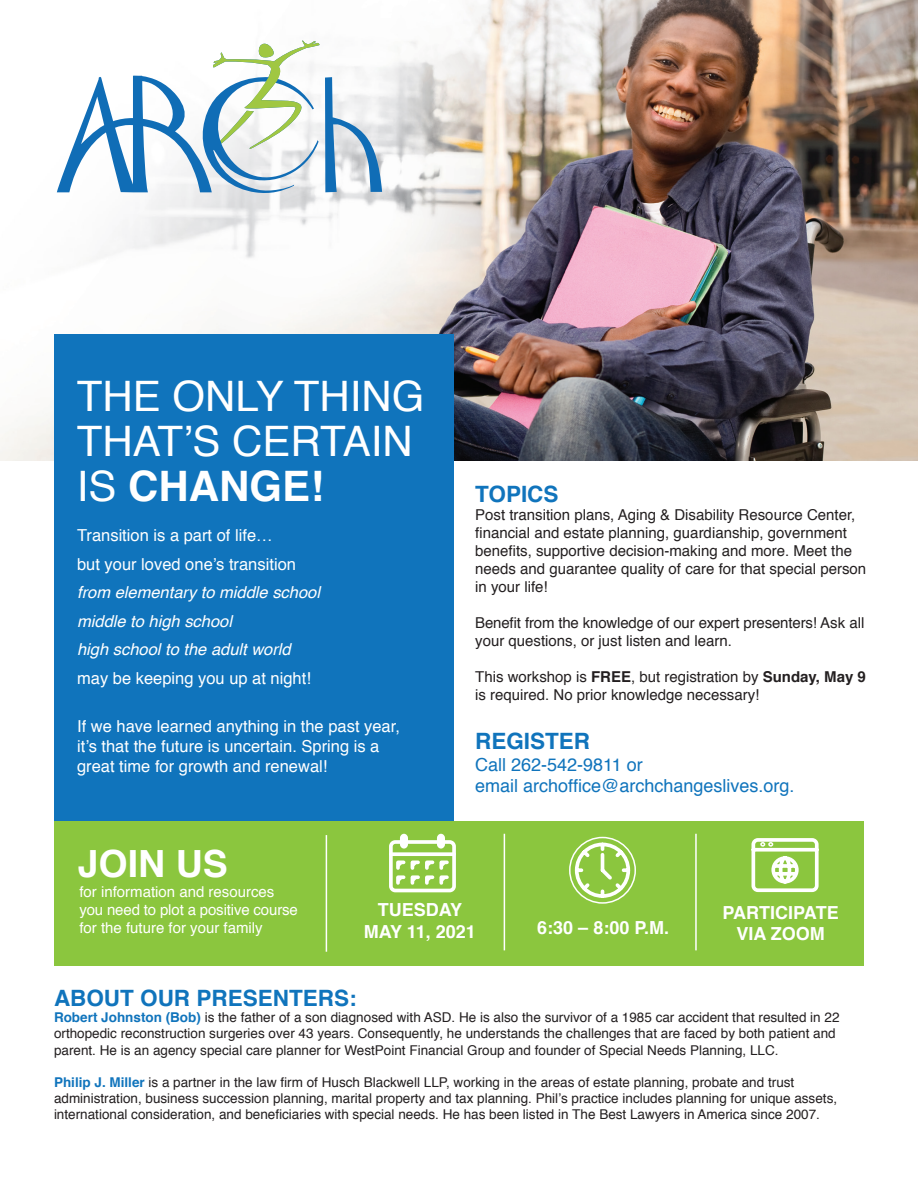
<style>
.page{position:relative;width:918px;height:1188px;background:#fff}
.page>*{position:absolute;margin:0;border:0;box-sizing:border-box;transform-origin:0 0}
.t1{font:42px/45px "Helvetica";color:#fff}
.t2{font:700 37.5px "Helvetica";color:#fff}
.t3{font:700 22.5px "Helvetica";color:#1074bc}
.t4{font:18px/21.6px "Helvetica";color:#1074bc}
.t5{font:700 18px/21.6px "Helvetica";color:#fff;text-align:center}
.t6{font:16.5px/28.5px "Helvetica";color:#fff}
.t7{font:italic 16.5px "Helvetica";color:#fff}
.t8{font:15px/18px "Helvetica";color:#231f20}
.t9{font:15px/18px "Helvetica";color:#fff}
.t10{font:13.5px/16.2px "Helvetica";color:#231f20}
.s1{font-weight:700}
.s2{font-style:italic}
.s3{font-weight:700;color:#1074bc}
</style>
<div class="page">
<img style="left:0;top:0;width:918px;height:460px">
<div style="left:54px;top:335px;width:400px;height:609px;background:#1074bc"></div>
<div style="left:54px;top:821px;width:810px;height:145px;background:#8bc63e"></div>
<svg style="left:57px;top:40px;width:325px;height:154px"></svg>
<div style="left:389px;top:840px;width:67px;height:52px;border:4px solid #fff;border-radius:4px"></div>
<div style="left:437px;top:834px;width:8px;height:15px;border:4px solid #fff;border-radius:2px"></div>
<div style="left:400px;top:834px;width:8px;height:15px;border:4px solid #fff;border-radius:2px"></div>
<svg style="left:391px;top:852px;width:63px;height:4px"></svg>
<svg style="left:396px;top:860px;width:53px;height:25px"></svg>
<hr style="left:326px;top:835px;width:1px;height:117px;background:#fff">
<hr style="left:504px;top:834px;width:1px;height:116px;background:#fff">
<div style="left:569px;top:837px;width:67px;height:67px;border:2px solid #fff;border-radius:50%"></div>
<svg style="left:573px;top:841px;width:59px;height:59px"></svg>
<hr style="left:695px;top:834px;width:2px;height:116px;background:#fff">
<svg style="left:751px;top:838px;width:68px;height:55px"></svg>
<p class="t1" style="left:77px;top:375px;width:349px">THE ONLY THING<br>THAT’S CERTAIN<br>IS <span class="s1">CHANGE!</span></p>
<p class="t6" style="left:77px;top:522px;width:244px">Transition is a part of life…<br>but your loved one’s transition <span class="s2">from elementary to middle school</span></p>
<p class="t7" style="left:77px;top:608px;width:156px">middle to high school</p>
<p class="t7" style="left:77px;top:636px;width:215px">high school to the adult world</p>
<p class="t6" style="left:77px;top:664px;width:235px">may be keeping you up at night!</p>
<p class="t6" style="left:77px;top:717px;width:324px;line-height:19.8px">If we have learned anything in the past year, it’s that the future is uncertain. Spring is a great time for growth and renewal!</p>
<p class="t2" style="left:78px;top:834px;width:152px">JOIN US</p>
<p class="t3" style="left:475px;top:476px;width:85px">TOPICS</p>
<p class="t8" style="left:475px;top:507px;width:393px">Post transition plans, Aging &amp; Disability Resource Center, financial and estate planning, guardianship, government benefits, supportive decision-making and more. Meet the needs and guarantee quality of care for that special person in your life!</p>
<p class="t8" style="left:475px;top:615px;width:391px">Benefit from the knowledge of our expert presenters! Ask all your questions, or just listen and learn.</p>
<p class="t8" style="left:475px;top:669px;width:392px">This workshop is <span class="s1">FREE</span>, but registration by <span class="s1">Sunday, May 9 </span>is required. No prior knowledge necessary!</p>
<p class="t3" style="left:475px;top:723px;width:117px">REGISTER</p>
<p class="t4" style="left:475px;top:754px;width:321px">Call 262-542-9811 or<br>email archoffice@archchangeslives.org.</p>
<p class="t9" style="left:79px;top:883px;width:220px">for information and resources you need to plot a positive course for the future for your family</p>
<p class="t5" style="left:378px;top:899px;width:86px">TUESDAY</p>
<p class="t5" style="left:364px;top:921px;width:114px">MAY 11, 2021</p>
<p class="t5" style="left:537px;top:917px;width:133px">6:30 – 8:00 P.M.</p>
<p class="t5" style="left:723px;top:902px;width:118px">PARTICIPATE<br>VIA ZOOM</p>
<p class="t3" style="left:54px;top:980px;width:304px">ABOUT OUR PRESENTERS:</p>
<p class="t10" style="left:54px;top:1010px;width:787px"><span class="s3">Robert Johnston (Bob)</span> is the father of a son diagnosed with ASD. He is also the survivor of a 1985 car accident that resulted in 22 orthopedic reconstruction surgeries over 43 years. Consequently, he understands the challenges that are faced by both patient and parent. He is an agency special care planner for WestPoint Financial Group and founder of Special Needs Planning, LLC.</p>
<p class="t10" style="left:54px;top:1075px;width:785px"><span class="s3">Philip J. Miller</span> is a partner in the law firm of Husch Blackwell LLP, working in the areas of estate planning, probate and trust administration, business succession planning, marital property and tax planning. Phil’s practice includes planning for unique assets, international consideration, and beneficiaries with special needs. He has been listed in The Best Lawyers in America since 2007.</p>
</div>
